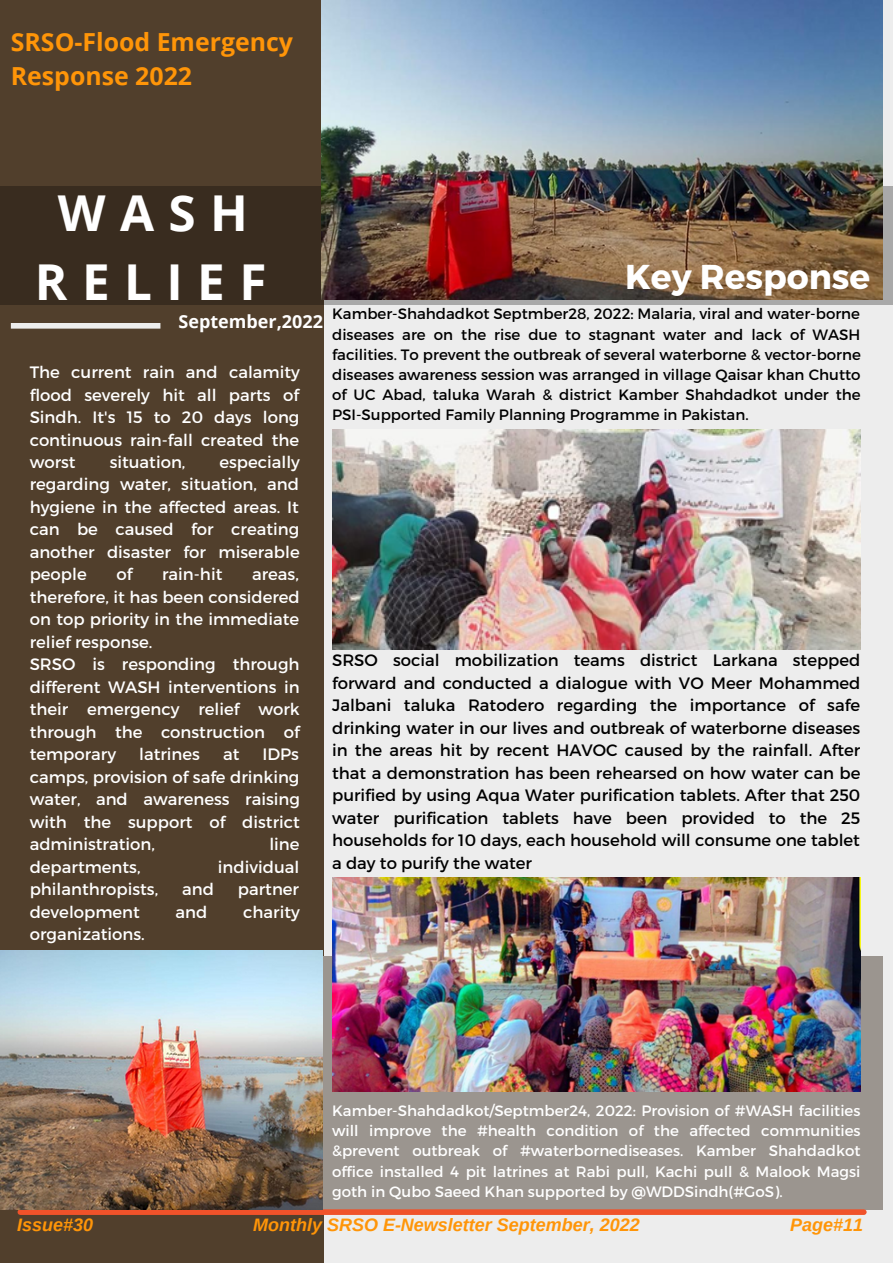
<style>
.page{position:relative;width:893px;height:1264px;background:#fff}
.page>*{position:absolute;margin:0;border:0;box-sizing:border-box;transform-origin:0 0}
.t1{font:700 49.5px/68.6px "Open Sans";letter-spacing:.29em;color:#fff;text-align:center}
.t2{font:700 34.5px "Montserrat";color:#fff}
.t3{font:700 24.9px/33.8px "Open Sans";color:#ff9508}
.t4{font:italic 700 18px "Arimo";color:#ff9508}
.t5{font:700 18px "Open Sans";color:#fff}
.t6{font:16.5px/22.5px "Montserrat";color:#fff;text-align:justify}
.t7{font:16.5px/22.5px "Montserrat";color:#000;text-align:justify}
.t8{font:15px/20.2px "Montserrat";color:#000;text-align:justify}
.t9{font:15px/20.2px "Montserrat";color:#fff;text-align:justify}
</style>
<div class="page">
<div style="left:0;top:0;width:892px;height:1262px;background:#ededed"></div>
<div style="left:0;top:0;width:323px;height:1262px;background:#513f2c"></div>
<svg style="left:0;top:186px;width:892px;height:118px;background:#42362a"></svg>
<div style="left:11px;top:323px;width:149px;height:5px;background:#ededed"></div>
<div style="left:0;top:956px;width:882px;height:253px;background:#9b958f"></div>
<div style="left:20px;top:1209px;width:843px;height:5px;background:#f0522a"></div>
<img style="left:332px;top:429px;width:528px;height:220px">
<img style="left:0;top:950px;width:323px;height:259px">
<img style="left:321px;top:0;width:561px;height:299px">
<img style="left:332px;top:877px;width:528px;height:214px">
<h3 class="t3" style="left:11px;top:25px;width:283px">SRSO-Flood Emergency<br>Response 2022</h3>
<h1 class="t1" style="left:35px;top:178px;width:233px">WASH<br>RELIEF</h1>
<p class="t5" style="left:178px;top:309px;width:146px">September,2022</p>
<p class="t6" style="left:30px;top:360px;width:272px">The current rain and calamity flood severely hit all parts of Sindh. It's 15 to 20 days long continuous rain-fall created the worst</p>
<p class="t6" style="left:30px;top:450px;width:272px;text-indent:190px">especially regarding water, situation, and hygiene in the affected areas. It can be caused for creating another disaster for miserable people</p>
<p class="t6" style="left:110px;top:450px;width:77px">situation,</p>
<p class="t6" style="left:116px;top:562px;width:17px">of</p>
<p class="t6" style="left:162px;top:562px;width:62px">rain-hit</p>
<p class="t6" style="left:30px;top:562px;width:271px;text-align:left;text-indent:222px">areas, therefore, it has been considered on top priority in the immediate relief response.<br>SRSO is responding through different WASH interventions in their emergency relief work through the construction of temporary</p>
<p class="t6" style="left:139px;top:742px;width:62px">latrines</p>
<p class="t6" style="left:223px;top:742px;width:18px">at</p>
<p class="t6" style="left:30px;top:742px;width:272px;text-indent:233px">IDPs camps, provision of safe drinking water, and awareness raising with the support of district administration,</p>
<p class="t6" style="left:269px;top:832px;width:32px">line</p>
<p class="t6" style="left:30px;top:854px;width:112px">departments,</p>
<p class="t6" style="left:218px;top:854px;width:83px">individual</p>
<p class="t6" style="left:30px;top:877px;width:130px">philanthropists,</p>
<p class="t6" style="left:182px;top:877px;width:33px">and</p>
<p class="t6" style="left:238px;top:877px;width:63px">partner</p>
<p class="t6" style="left:30px;top:899px;width:112px">development</p>
<p class="t6" style="left:176px;top:899px;width:33px">and</p>
<p class="t6" style="left:243px;top:899px;width:58px">charity</p>
<p class="t6" style="left:30px;top:922px;width:117px">organizations.</p>
<h2 class="t2" style="left:625px;top:255px;width:247px">Key Response</h2>
<p class="t8" style="left:332px;top:303px;width:530px">Kamber-Shahdadkot Septmber28, 2022: Malaria, viral and water-borne diseases are on the rise due to stagnant water and lack of WASH facilities. To prevent the outbreak of several waterborne &amp; vector-borne diseases awareness session was arranged in village Qaisar khan Chutto of UC Abad, taluka Warah &amp; district Kamber Shahdadkot under the PSI-Supported Family Planning Programme in Pakistan.</p>
<p class="t7" style="left:332px;top:648px;width:530px">SRSO social mobilization teams district Larkana stepped forward and conducted a dialogue with VO Meer Mohammed Jalbani taluka Ratodero regarding the importance of safe drinking water in our lives and outbreak of waterborne diseases in the areas hit by recent HAVOC caused by the rainfall. After that a demonstration has been rehearsed on how water can be purified by using Aqua Water purification tablets. After that 250 water purification tablets have been provided to the 25 households for 10 days, each household will consume one tablet a day to purify the water</p>
<p class="t9" style="left:332px;top:1099px;width:530px">Kamber-Shahdadkot/Septmber24, 2022: Provision of #WASH facilities will improve the #health condition of the affected communities &amp;prevent outbreak of #waterbornediseases. Kamber Shahdadkot office installed 4 pit latrines at Rabi pull, Kachi pull &amp; Malook Magsi goth in Qubo Saeed Khan supported by @WDDSindh(#GoS).</p>
<p class="t4" style="left:17px;top:1214px;width:77px">Issue#30</p>
<p class="t4" style="left:253px;top:1214px;width:388px">Monthly SRSO E-Newsletter September, 2022</p>
<p class="t4" style="left:790px;top:1214px;width:74px">Page#11</p>
</div>
